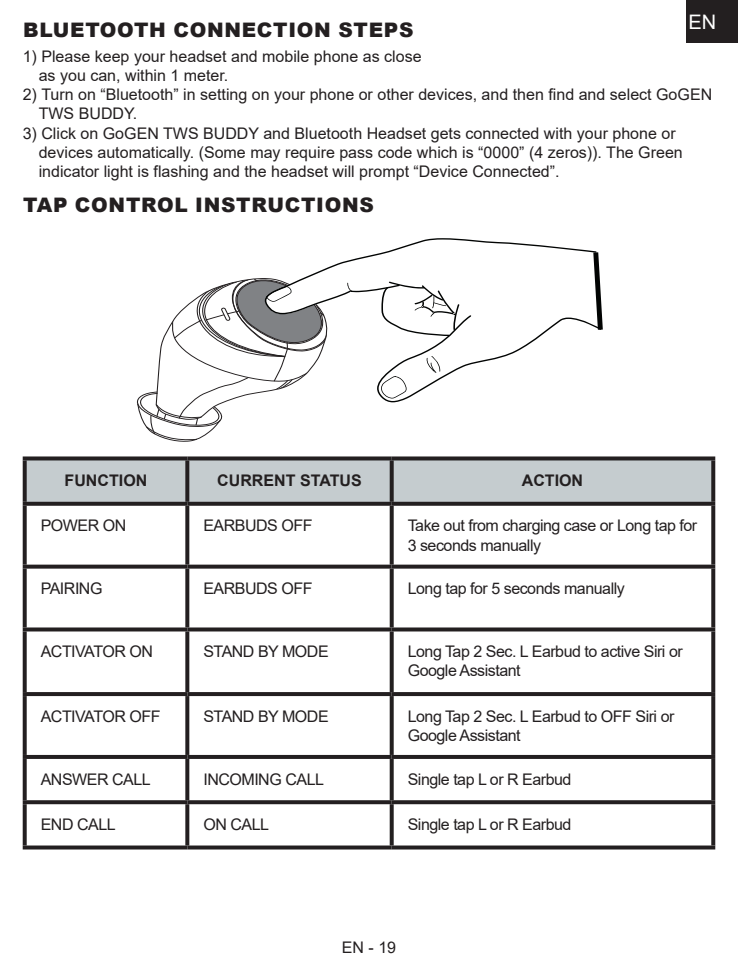
<style>
.page{position:relative;width:738px;height:964px;background:#fff}
.page>*{position:absolute;margin:0;border:0;box-sizing:border-box;transform-origin:0 0}
._2_Podnadpis{font:900 20px "Arial";letter-spacing:.035em;color:#231f20}
.t1{font:20px "Arial";color:#fff}
._3_Text{font:16px/19.2px "Arial";color:#231f20}
._3_Text-2{font:16px/19.2px "Arial";letter-spacing:-.03em;color:#231f20}
._3_Text-3{font:700 16px "Arial";color:#231f20}
</style>
<div class="page">
<div style="left:685px;top:0;width:52px;height:43px;background:#231f20"></div>
<div style="left:27px;top:460px;width:683px;height:42px;background:#c5cccf"></div>
<svg style="left:23px;top:456px;width:164px;height:4px"></svg>
<svg style="left:23px;top:460px;width:4px;height:42px"></svg>
<svg style="left:187px;top:456px;width:204px;height:4px"></svg>
<svg style="left:185px;top:460px;width:4px;height:42px"></svg>
<svg style="left:391px;top:456px;width:323px;height:4px"></svg>
<svg style="left:389px;top:460px;width:4px;height:42px"></svg>
<svg style="left:710px;top:460px;width:4px;height:42px"></svg>
<svg style="left:23px;top:502px;width:164px;height:4px"></svg>
<svg style="left:23px;top:506px;width:4px;height:59px"></svg>
<svg style="left:187px;top:502px;width:204px;height:4px"></svg>
<svg style="left:185px;top:506px;width:4px;height:59px"></svg>
<svg style="left:391px;top:502px;width:323px;height:4px"></svg>
<svg style="left:389px;top:506px;width:4px;height:59px"></svg>
<svg style="left:710px;top:506px;width:4px;height:59px"></svg>
<svg style="left:23px;top:565px;width:164px;height:4px"></svg>
<svg style="left:23px;top:569px;width:4px;height:58px"></svg>
<svg style="left:187px;top:565px;width:204px;height:4px"></svg>
<svg style="left:185px;top:569px;width:4px;height:58px"></svg>
<svg style="left:391px;top:565px;width:323px;height:4px"></svg>
<svg style="left:389px;top:569px;width:4px;height:58px"></svg>
<svg style="left:711px;top:569px;width:3px;height:58px"></svg>
<svg style="left:23px;top:627px;width:164px;height:4px"></svg>
<svg style="left:23px;top:631px;width:4px;height:61px"></svg>
<svg style="left:187px;top:627px;width:204px;height:4px"></svg>
<svg style="left:185px;top:631px;width:4px;height:61px"></svg>
<svg style="left:391px;top:627px;width:323px;height:4px"></svg>
<svg style="left:389px;top:631px;width:4px;height:61px"></svg>
<svg style="left:710px;top:631px;width:4px;height:61px"></svg>
<svg style="left:23px;top:692px;width:164px;height:4px"></svg>
<svg style="left:23px;top:696px;width:4px;height:59px"></svg>
<svg style="left:187px;top:692px;width:204px;height:4px"></svg>
<svg style="left:185px;top:696px;width:4px;height:59px"></svg>
<svg style="left:391px;top:692px;width:323px;height:4px"></svg>
<svg style="left:389px;top:696px;width:4px;height:59px"></svg>
<svg style="left:710px;top:696px;width:4px;height:59px"></svg>
<hr style="left:23px;top:755px;width:164px;height:4px;background:#231f20">
<svg style="left:23px;top:759px;width:4px;height:41px"></svg>
<hr style="left:187px;top:755px;width:204px;height:4px;background:#231f20">
<svg style="left:185px;top:759px;width:4px;height:41px"></svg>
<hr style="left:391px;top:755px;width:323px;height:4px;background:#231f20">
<svg style="left:389px;top:759px;width:4px;height:41px"></svg>
<svg style="left:711px;top:759px;width:3px;height:41px"></svg>
<svg style="left:23px;top:800px;width:164px;height:4px"></svg>
<svg style="left:23px;top:804px;width:4px;height:41px"></svg>
<svg style="left:187px;top:800px;width:204px;height:4px"></svg>
<svg style="left:185px;top:804px;width:4px;height:41px"></svg>
<svg style="left:391px;top:800px;width:323px;height:4px"></svg>
<svg style="left:389px;top:804px;width:4px;height:41px"></svg>
<svg style="left:710px;top:804px;width:4px;height:41px"></svg>
<svg style="left:23px;top:845px;width:164px;height:4px"></svg>
<svg style="left:187px;top:845px;width:204px;height:4px"></svg>
<svg style="left:391px;top:845px;width:323px;height:4px"></svg>
<svg style="left:136px;top:238px;width:466px;height:204px"></svg>
<p class="t1" style="left:688px;top:9px;width:29px">EN</p>
<p class="_2_Podnadpis" style="left:23px;top:15px;width:391px">BLUETOOTH CONNECTION STEPS</p>
<p class="_3_Text" style="left:39px;top:47px;width:384px;text-indent:-16px">1) Please keep your headset and mobile phone as close as you can, within 1 meter.</p>
<p class="_3_Text" style="left:39px;top:85px;width:674px;text-indent:-16px">2) Turn on “Bluetooth” in setting on your phone or other devices, and then find and select GoGEN<br>TWS BUDDY.</p>
<p class="_3_Text" style="left:39px;top:123px;width:645px;text-indent:-16px">3) Click on GoGEN TWS BUDDY and Bluetooth Headset gets connected with your phone or devices automatically. (Some may require pass code which is “0000” (4 zeros)). The Green indicator light is flashing and the headset will prompt “Device Connected”.</p>
<p class="_2_Podnadpis" style="left:23px;top:191px;width:352px">TAP CONTROL INSTRUCTIONS</p>
<p class="_3_Text-3" style="left:65px;top:469px;width:84px">FUNCTION</p>
<p class="_3_Text-3" style="left:217px;top:469px;width:146px">CURRENT STATUS</p>
<p class="_3_Text-3" style="left:521px;top:469px;width:63px">ACTION</p>
<p class="_3_Text" style="left:41px;top:516px;width:87px">POWER ON</p>
<p class="_3_Text-2" style="left:203px;top:516px;width:110px">EARBUDS OFF</p>
<p class="_3_Text-2" style="left:407px;top:516px;width:291px">Take out from charging case or Long tap for<br>3 seconds manually</p>
<p class="_3_Text-2" style="left:41px;top:579px;width:63px">PAIRING</p>
<p class="_3_Text-2" style="left:203px;top:579px;width:110px">EARBUDS OFF</p>
<p class="_3_Text-2" style="left:407px;top:579px;width:218px">Long tap for 5 seconds manually</p>
<p class="_3_Text-2" style="left:41px;top:642px;width:114px">ACTIVATOR ON</p>
<p class="_3_Text-2" style="left:203px;top:642px;width:127px">STAND BY MODE</p>
<p class="_3_Text-2" style="left:407px;top:642px;width:276px">Long Tap 2 Sec. L Earbud to active Siri or<br>Google Assistant</p>
<p class="_3_Text-2" style="left:41px;top:706px;width:121px">ACTIVATOR OFF</p>
<p class="_3_Text-2" style="left:203px;top:706px;width:127px">STAND BY MODE</p>
<p class="_3_Text-2" style="left:407px;top:706px;width:268px">Long Tap 2 Sec. L Earbud to OFF Siri or<br>Google Assistant</p>
<p class="_3_Text-2" style="left:41px;top:769px;width:111px">ANSWER CALL</p>
<p class="_3_Text-2" style="left:203px;top:769px;width:122px">INCOMING CALL</p>
<p class="_3_Text-2" style="left:407px;top:769px;width:165px">Single tap L or R Earbud</p>
<p class="_3_Text" style="left:41px;top:814px;width:76px">END CALL</p>
<p class="_3_Text" style="left:203px;top:814px;width:67px">ON CALL</p>
<p class="_3_Text-2" style="left:407px;top:814px;width:165px">Single tap L or R Earbud</p>
<p class="_3_Text" style="left:341px;top:937px;width:56px">EN - 19</p>
</div>
